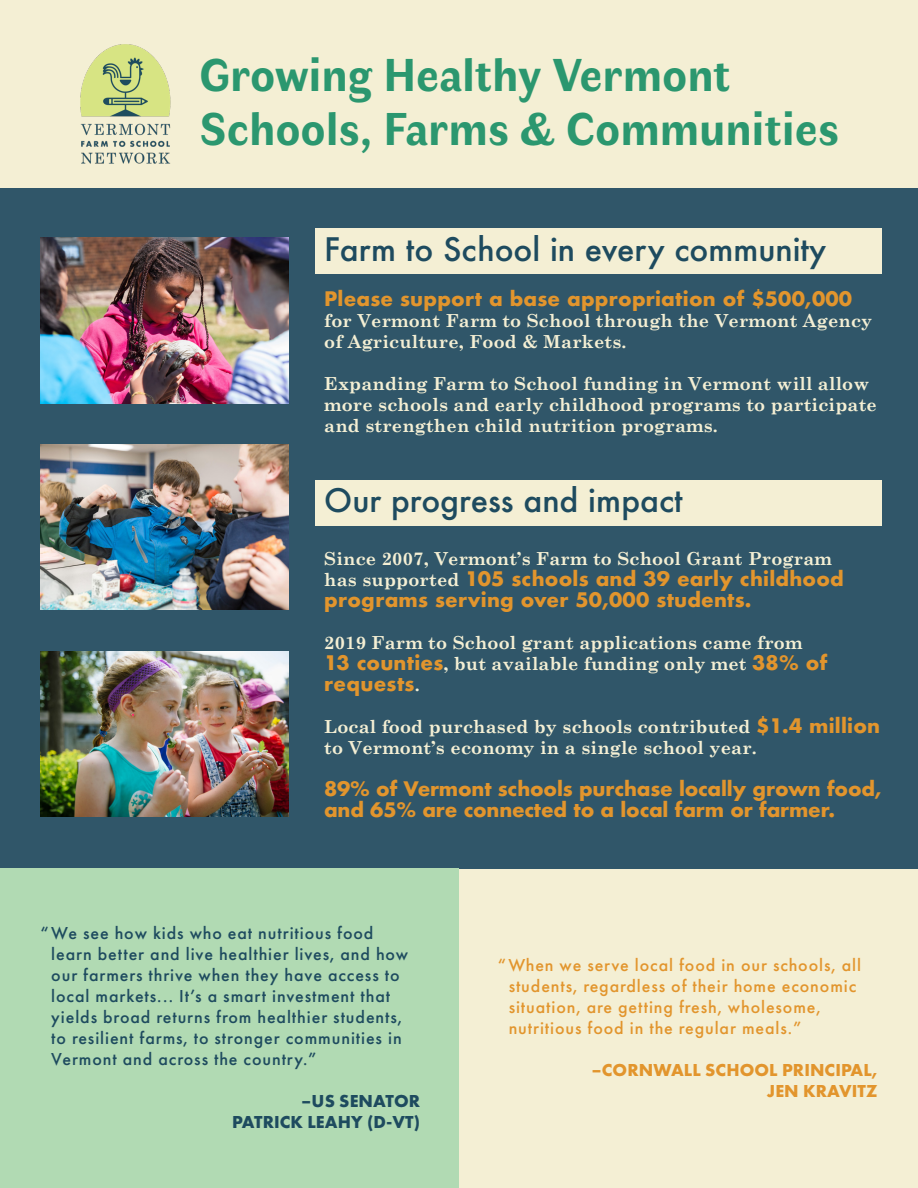
<style>
.page{position:relative;width:918px;height:1188px;background:#fff}
.page>*{position:absolute;margin:0;border:0;box-sizing:border-box;transform-origin:0 0}
.t1{font:700 46.5px/54px "Faune Text";letter-spacing:.01em;color:#2b976f}
.t2{font:500 31.5px "Futura";color:#1e4b5f}
.t3{font:700 19.5px/21px "Futura";letter-spacing:.01em;color:#e2952d}
.t4{font:700 19.5px/21px "Futura";letter-spacing:-.01em;color:#e2952d}
.t5{font:700 18px/21px "Century Schoolbook";letter-spacing:.01em;color:#f4efd4}
.t6{font:500 18px/21px "Futura PT";letter-spacing:.05em;color:#1e4b5f}
.t7{font:500 18px/21px "Futura PT";letter-spacing:.05em;color:#e2952d}
.t8{font:700 18px/21px "Futura PT";letter-spacing:.005em;color:#e2952d;text-align:right}
.t9{font:700 18px/21px "Futura PT";letter-spacing:.005em;color:#1e4b5f;text-align:right}
.s1{font-family:"Century Schoolbook";font-size:18px;color:#f4efd4}
.s2{font-family:"Futura";font-size:19.5px;color:#e2952d}
</style>
<div class="page">
<div style="left:459px;top:869px;width:459px;height:319px;background:#f4efd4"></div>
<div style="left:0;top:0;width:918px;height:238px;background:#f4efd4"></div>
<img style="left:80px;top:44px;width:91px;height:119px">
<div style="left:0;top:188px;width:918px;height:680px;background:#305669"></div>
<div style="left:315px;top:228px;width:567px;height:45px;background:#f4efd4"></div>
<div style="left:315px;top:480px;width:567px;height:45px;background:#f4efd4"></div>
<div style="left:0;top:868px;width:459px;height:320px;background:#b1dab3"></div>
<img style="left:41px;top:651px;width:248px;height:165px">
<img style="left:40px;top:444px;width:249px;height:166px">
<img style="left:40px;top:238px;width:249px;height:165px">
<p class="t1" style="left:200px;top:46px;width:641px">Growing Healthy Vermont<br>Schools, Farms &amp; Communities</p>
<p class="t2" style="left:324px;top:228px;width:504px">Farm to School in every community</p>
<p class="t3" style="left:324px;top:289px;width:529px">Please support a base appropriation of $500,000</p>
<p class="t5" style="left:324px;top:310px;width:550px">for Vermont Farm to School through the Vermont Agency of Agriculture, Food &amp; Markets.</p>
<p class="t5" style="left:324px;top:373px;width:554px">Expanding Farm to School funding in Vermont will allow more schools and early childhood programs to participate and strengthen child nutrition programs.</p>
<p class="t2" style="left:324px;top:479px;width:360px">Our progress and impact</p>
<p class="t5" style="left:324px;top:548px;width:509px">Since 2007, Vermont’s Farm to School Grant Program</p>
<p class="t3" style="left:324px;top:568px;width:521px"><span class="s1">has supported</span> 105 schools and 39 early childhood programs serving over 50,000 students.</p>
<p class="t5" style="left:324px;top:632px;width:505px">2019 Farm to School grant applications came from<br><span class="s2">13 counties</span>, but available funding only met <span class="s2">38% of</span></p>
<p class="t3" style="left:324px;top:673px;width:97px">requests<span class="s1">.</span></p>
<p class="t5" style="left:324px;top:716px;width:558px">Local food purchased by schools contributed <span class="s2">$1.4 million </span>to Vermont’s economy in a single school year.</p>
<p class="t4" style="left:324px;top:778px;width:559px">89% of Vermont schools purchase locally grown food, and 65% are connected to a local farm or farmer.</p>
<p class="t6" style="left:40px;top:923px;width:334px">“We see how kids who eat nutritious food</p>
<p class="t6" style="left:51px;top:944px;width:359px">learn better and live healthier lives, and how our farmers thrive when they have access to local markets... It’s a smart investment that yields broad returns from healthier students, to resilient farms, to stronger communities in Vermont and across the country.”</p>
<p class="t9" style="left:232px;top:1090px;width:189px">–US SENATOR<br>PATRICK LEAHY (D-VT)</p>
<p class="t7" style="left:498px;top:954px;width:365px">“When we serve local food in our schools, all</p>
<p class="t7" style="left:509px;top:975px;width:349px">students, regardless of their home economic situation, are getting fresh, wholesome, nutritious food in the regular meals.”</p>
<p class="t8" style="left:592px;top:1059px;width:287px">–CORNWALL SCHOOL PRINCIPAL,<br>JEN KRAVITZ</p>
</div>
